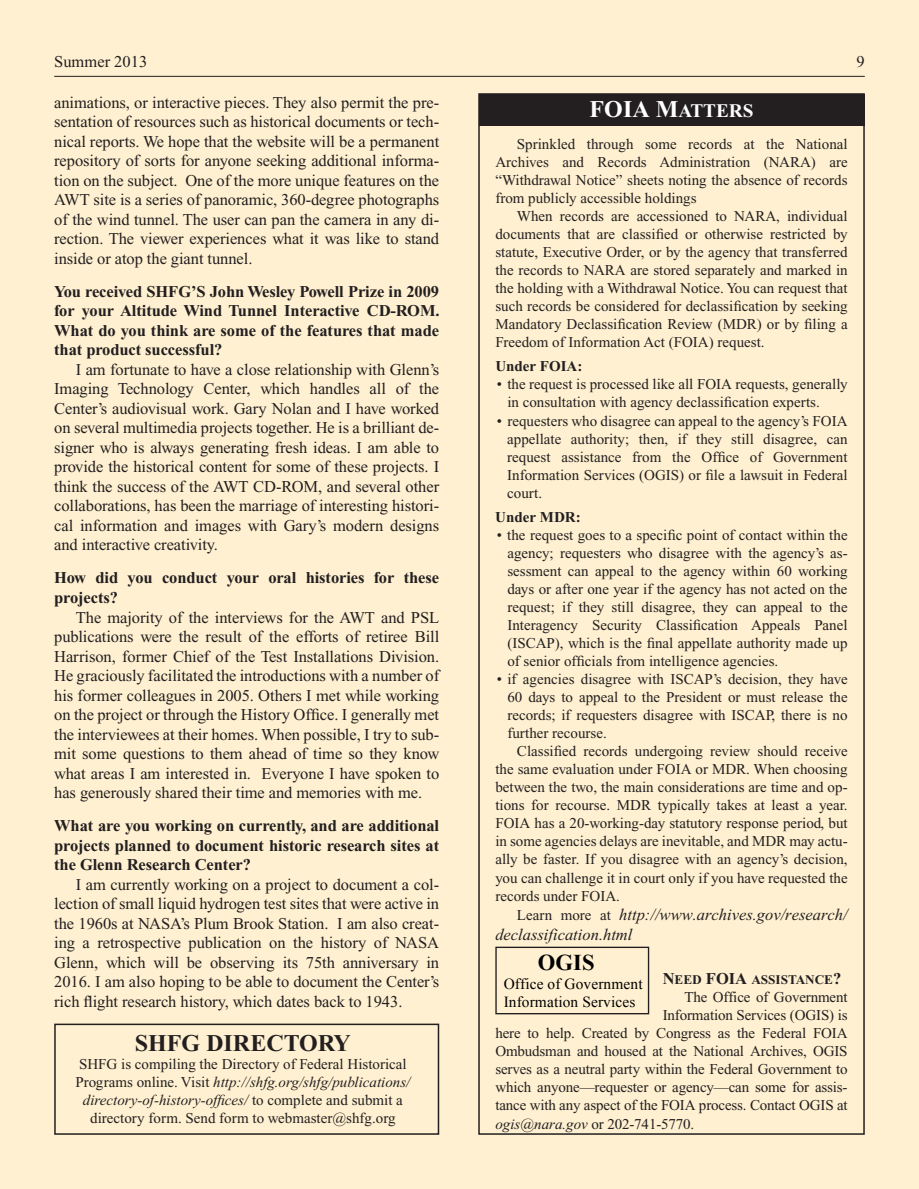
<style>
.page{position:relative;width:919px;height:1189px;background:#fff}
.page>*{position:absolute;margin:0;border:0;box-sizing:border-box;transform-origin:0 0}
.t1{font:24px "Times New Roman PS Bold SC800";color:#231f20}
.t2{font:700 22.5px "Times New Roman";color:#000}
.t3{font:19.2px "Times New Roman PS Bold SC800";color:#fff}
.t4{font:16.5px/19.5px "Times New Roman";letter-spacing:-.005em;color:#231f20;text-align:justify}
.t5{font:700 16.5px/19.5px "Times New Roman";letter-spacing:-.005em;color:#231f20;text-align:justify}
.t6{font:italic 16.5px/19.5px "Times New Roman";color:#231f20}
.t7{font:15.3px/17.7px "Times New Roman";letter-spacing:.01em;color:#000}
.t8{font:15px/18px "Times New Roman";color:#231f20;text-align:justify}
.t9{font:700 15px "Times New Roman";color:#231f20}
.t10{font:13.2px "Times New Roman PS Bold SC800";color:#231f20}
.s1{font-size:24px}
.s2{font-style:normal;font-size:15px}
.s3{font-size:16.5px}
.s4{font-style:italic}
</style>
<div class="page">
<div style="left:0;top:0;width:918px;height:1188px;background:#fef0d0"></div>
<hr style="left:54px;top:76px;width:810px;height:1px;background:#231f20">
<div style="left:479px;top:94px;width:385px;height:31px;background:#231f20"></div>
<div style="left:495px;top:946px;width:154px;height:68px;border:1px solid #231f20"></div>
<div style="left:54px;top:1023px;width:385px;height:111px;border:2px solid #231f20"></div>
<p class="t4" style="left:54px;top:52px;width:95px">Summer 2013</p>
<p class="t4" style="left:856px;top:52px;width:10px">9</p>
<p class="t4" style="left:54px;top:92px;width:386px">animations, or interactive pieces. They also permit the pre&shy;sentation of resources such as historical documents or tech&shy;nical reports. We hope that the website will be a permanent repository of sorts for anyone seeking additional informa&shy;tion on the subject. One of the more unique features on the AWT site is a series of panoramic, 360-degree photographs of the wind tunnel. The user can pan the camera in any di&shy;rection. The viewer experiences what it was like to stand inside or atop the giant tunnel.</p>
<p class="t5" style="left:54px;top:281px;width:387px">You received SHFG’S John Wesley Powell Prize in 2009 for your Altitude Wind Tunnel Interactive CD-ROM.<br>What do you think are some of the features that made that product successful?</p>
<p class="t4" style="left:54px;top:359px;width:386px;text-indent:22px">I am fortunate to have a close relationship with Glenn’s Imaging Technology Center, which handles all of the Center’s audiovisual work. Gary Nolan and I have worked on several multimedia projects together. He is a brilliant de&shy;signer who is always generating fresh ideas. I am able to provide the historical content for some of these projects. I think the success of the AWT CD-ROM, and several other collaborations, has been the marriage of interesting histori&shy;cal information and images with Gary’s modern designs and interactive creativity.</p>
<p class="t5" style="left:54px;top:568px;width:386px">How did you conduct your oral histories for these projects?</p>
<p class="t4" style="left:54px;top:607px;width:386px;text-indent:22px">The majority of the interviews for the AWT and PSL publications were the result of the efforts of retiree Bill Harrison, former Chief of the Test Installations Division.<br>He graciously facilitated the introductions with a number of his former colleagues in 2005. Others I met while working on the project or through the History Office. I generally met the interviewees at their homes. When possible, I try to sub&shy;mit some questions to them ahead of time so they know what areas I am interested in. Everyone I have spoken to has generously shared their time and memories with me.</p>
<p class="t5" style="left:54px;top:815px;width:386px">What are you working on currently, and are additional projects planned to document historic research sites at the Glenn Research Center?</p>
<p class="t4" style="left:54px;top:874px;width:386px;text-indent:22px">I am currently working on a project to document a col&shy;lection of small liquid hydrogen test sites that were active in the 1960s at NASA’s Plum Brook Station. I am also creat&shy;ing a retrospective publication on the history of NASA Glenn, which will be observing its 75th anniversary in 2016. I am also hoping to be able to document the Center’s rich flight research history, which dates back to 1943.</p>
<p class="t3" style="left:589px;top:100px;width:140px"><span class="s1">FOIA M</span>ATTERS</p>
<p class="t8" style="left:495px;top:135px;width:354px;text-indent:22px">Sprinkled through some records at the National Archives and Records Administration (NARA) are “Withdrawal Notice” sheets noting the absence of records from publicly accessible holdings</p>
<p class="t8" style="left:495px;top:207px;width:354px;text-indent:22px">When records are accessioned to NARA, individual documents that are classified or otherwise restricted by statute, Executive Order, or by the agency that transferred the records to NARA are stored separately and marked in the holding with a Withdrawal Notice. You can request that such records be considered for declassification by seeking Mandatory Declassification Review (MDR) or by filing a Freedom of Information Act (FOIA) request.</p>
<p class="t9" style="left:495px;top:358px;width:89px">Under FOIA:</p>
<p class="t8" style="left:507px;top:375px;width:342px;text-indent:-10px">• the request is processed like all FOIA requests, generally in consultation with agency declassification experts.</p>
<p class="t8" style="left:507px;top:411px;width:342px;text-indent:-10px">• requesters who disagree can appeal to the agency’s FOIA appellate authority; then, if they still disagree, can request assistance from the Office of Government Information Services (OGIS) or file a lawsuit in Federal court.</p>
<p class="t9" style="left:495px;top:509px;width:87px">Under MDR:</p>
<p class="t8" style="left:507px;top:526px;width:342px;text-indent:-11px">• the request goes to a specific point of contact within the agency; requesters who disagree with the agency’s as&shy;sessment can appeal to the agency within 60 working days or after one year if the agency has not acted on the request; if they still disagree, they can appeal to the Interagency Security Classification Appeals Panel (ISCAP), which is the final appellate authority made up of senior officials from intelligence agencies.</p>
<p class="t8" style="left:507px;top:670px;width:342px;text-indent:-11px">• if agencies disagree with ISCAP’s decision, they have 60 days to appeal to the President or must release the records; if requesters disagree with ISCAP, there is no further recourse.</p>
<p class="t8" style="left:495px;top:742px;width:354px;text-indent:22px">Classified records undergoing review should receive the same evaluation under FOIA or MDR. When choosing between the two, the main considerations are time and op&shy;tions for recourse. MDR typically takes at least a year.<br>FOIA has a 20-working-day statutory response period, but in some agencies delays are inevitable, and MDR may actu&shy;ally be faster. If you disagree with an agency’s decision, you can challenge it in court only if you have requested the records under FOIA.</p>
<p class="t6" style="left:495px;top:904px;width:354px;text-indent:22px"><span class="s2">Learn more at</span> http://www.archives.gov/research/ declassification.html</p>
<p class="t10" style="left:662px;top:972px;width:22px"><span class="s3">N</span>EED</p>
<p class="t10" style="left:705px;top:972px;width:54px"><span class="s3">FOIA</span> ASSIS</p>
<p class="t10" style="left:788px;top:972px;width:55px">TANCE <span class="s3">?</span></p>
<p class="t8" style="left:495px;top:987px;width:354px;text-align:right">The Office of Government<br>Information Services (OGIS) is<br>here to help. Created by Congress as the Federal FOIA Ombudsman and housed at the National Archives, OGIS serves as a neutral party within the Federal Government to which anyone—requester or agency—can some for assis&shy;tance with any aspect of the FOIA process. Contact OGIS at</p>
<p class="t8" style="left:495px;top:1115px;width:200px"><span class="s4">ogis@nara.gov</span> or 202-741-5770.</p>
<h2 class="t2" style="left:537px;top:946px;width:58px">OGIS</h2>
<p class="t7" style="left:503px;top:974px;width:140px">Office of Government<br>Information Services</p>
<h1 class="t1" style="left:135px;top:1029px;width:217px">SHFG DIRECTORY</h1>
<p class="t8" style="left:75px;top:1055px;width:336px;text-align:center">SHFG is compiling the Directory of Federal Historical Programs online. Visit <span class="s4">http://shfg.org/shfg/publications/ directory-of-history-offices/</span> to complete and submit a directory form. Send form to webmaster@shfg.org</p>
</div>
